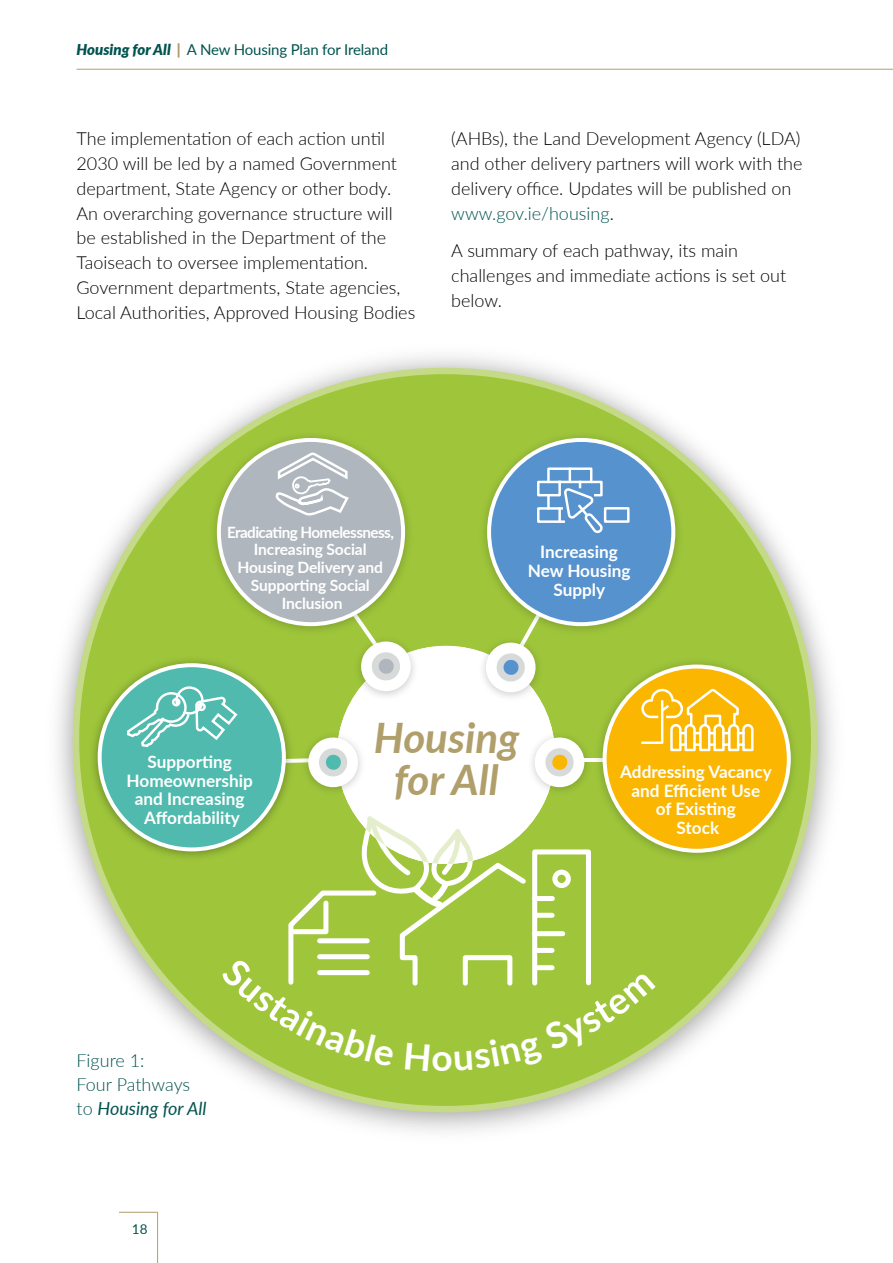
<style>
.page{position:relative;width:893px;height:1263px;background:#fff}
.page>*{position:absolute;margin:0;border:0;box-sizing:border-box;transform-origin:0 0}
.t1{font:italic 700 42px/42px "Lato";color:#b09f6b;text-align:center}
.t2{font:700 36.9px "Lato";color:#fff}
.t3{font:300 18px/24.8px "Lato";color:#000}
.t4{font:300 18px/24px "Lato";letter-spacing:-.005em;color:#00534f}
.t5{font:700 17.1px/18.8px "Lato";color:#fff;text-align:center}
.t6{font:700 15.6px/18px "Lato";letter-spacing:-.01em;color:#fff;text-align:center}
.t7{font:15px "Lato";letter-spacing:-.01em;color:#00534f}
.t8{font:13.5px "Lato";color:#00534f}
.s1{font-weight:900;font-style:italic}
.s2{font-weight:900;color:#b09f6b}
.s3{color:#00534f}
.s4{font-weight:400;font-style:italic}
</style>
<div class="page">
<hr style="left:157px;top:1212px;width:1px;height:51px;background:#b09f6b">
<hr style="left:119px;top:1212px;width:38px;height:1px;background:#b09f6b">
<hr style="left:77px;top:69px;width:816px;height:1px;background:#b09f6b">
<img style="left:57px;top:355px;width:777px;height:777px">
<div style="left:76px;top:371px;width:738px;height:738px;background:#9fc63b;border-radius:50%"></div>
<img style="left:204px;top:427px;width:124px;height:11px">
<img style="left:565px;top:427px;width:123px;height:11px">
<img style="left:85px;top:652px;width:13px;height:214px">
<img style="left:791px;top:653px;width:13px;height:214px">
<svg style="left:98px;top:438px;width:693px;height:633px"></svg>
<p class="t7" style="left:77px;top:39px;width:313px"><span class="s1">Housing for All</span> <span class="s2">|</span> A New Housing Plan for Ireland</p>
<p class="t3" style="left:77px;top:126px;width:340px">The implementation of each action until 2030 will be led by a named Government department, State Agency or other body.<br>An overarching governance structure will be established in the Department of the Taoiseach to oversee implementation.<br>Government departments, State agencies, Local Authorities, Approved Housing Bodies</p>
<p class="t3" style="left:451px;top:126px;width:353px">(AHBs), the Land Development Agency (LDA) and other delivery partners will work with the delivery office. Updates will be published on <span class="s3">www.gov.ie/housing</span>.</p>
<p class="t3" style="left:451px;top:238px;width:336px">A summary of each pathway, its main challenges and immediate actions is set out below.</p>
<p class="t6" style="left:227px;top:522px;width:168px">Eradicating Homelessness,<br>Increasing Social<br>Housing Delivery and<br>Supporting Social<br>Inclusion</p>
<p class="t5" style="left:528px;top:542px;width:104px">Increasing<br>New Housing<br>Supply</p>
<h1 class="t1" style="left:374px;top:715px;width:147px">Housing for All</h1>
<p class="t5" style="left:127px;top:752px;width:128px">Supporting<br>Homeownership and Increasing<br>Affordability</p>
<p class="t5" style="left:620px;top:762px;width:153px">Addressing Vacancy and Efficient Use<br>of Existing<br>Stock</p>
<p class="t4" style="left:77px;top:1048px;width:132px">Figure 1:<br>Four Pathways to <span class="s4">Housing for All</span></p>
<p class="t8" style="left:132px;top:1219px;width:17px">18</p>
<h2 class="t2" style="left:431px;top:1030px;width:23px">o</h2>
</div>
